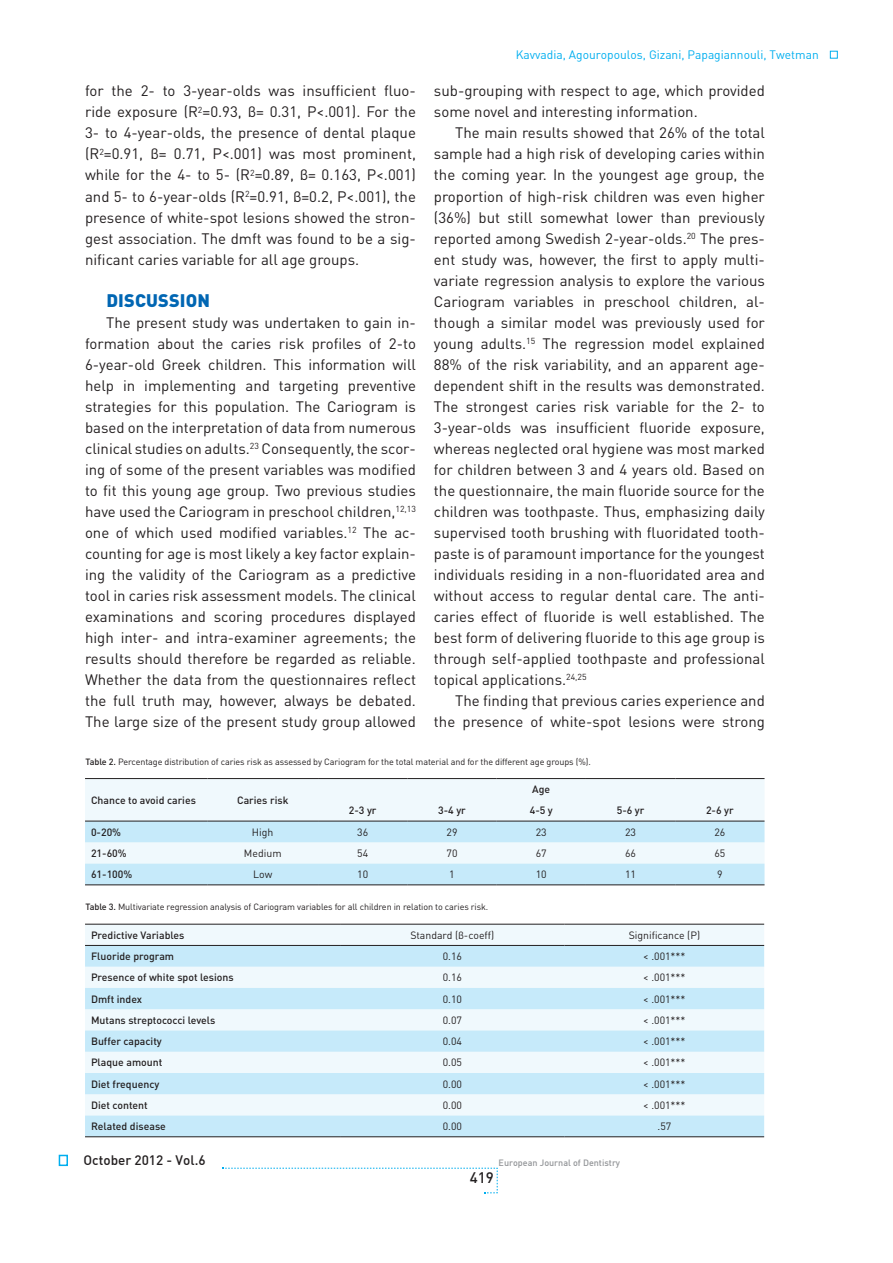
<style>
.page{position:relative;width:893px;height:1263px;background:#fff}
.page>*{position:absolute;margin:0;border:0;box-sizing:border-box;transform-origin:0 0}
.t1{font:900 18px "DIN Pro";letter-spacing:.01em;color:#0166b3}
.t2{font:15px/21px "DIN Pro";color:#231f20;text-align:justify}
.t3{font:15px "Din B Medium";color:#231f20}
.t4{font:13.5px "Din B Medium";color:#231f20}
.t5{font:12px "Din B Regular";color:#00aeef}
.t6{font:500 10.5px "DIN Pro";color:#231f20}
.t7{font:10.5px "DIN Pro";color:#231f20}
.t8{font:9px "DIN Pro";letter-spacing:-.01em;color:#231f20}
.t9{font:9px "Din B Medium";color:#939598}
.s1{font-weight:500}
</style>
<div class="page">
<div style="left:59px;top:1155px;width:9px;height:11px;border:2px solid #00aeef"></div>
<svg style="left:222px;top:1167px;width:276px;height:26px"></svg>
<div style="left:85px;top:779px;width:679px;height:42px;background:#f0f9fd"></div>
<svg style="left:85px;top:822px;width:679px;height:62px"></svg>
<hr style="left:85px;top:821px;width:122px;height:1px;background:#231f20">
<hr style="left:207px;top:821px;width:111px;height:1px;background:#231f20">
<hr style="left:318px;top:821px;width:89px;height:1px;background:#231f20">
<hr style="left:407px;top:821px;width:90px;height:1px;background:#231f20">
<hr style="left:497px;top:821px;width:89px;height:1px;background:#231f20">
<hr style="left:586px;top:821px;width:89px;height:1px;background:#231f20">
<hr style="left:675px;top:821px;width:89px;height:1px;background:#231f20">
<hr style="left:85px;top:778px;width:122px;height:1px;background:#231f20">
<hr style="left:207px;top:778px;width:111px;height:1px;background:#231f20">
<hr style="left:318px;top:778px;width:89px;height:1px;background:#231f20">
<hr style="left:407px;top:778px;width:90px;height:1px;background:#231f20">
<hr style="left:497px;top:778px;width:89px;height:1px;background:#231f20">
<hr style="left:586px;top:778px;width:89px;height:1px;background:#231f20">
<hr style="left:675px;top:778px;width:89px;height:1px;background:#231f20">
<hr style="left:85px;top:884px;width:122px;height:1px;background:#231f20">
<hr style="left:207px;top:884px;width:111px;height:1px;background:#231f20">
<hr style="left:318px;top:884px;width:89px;height:1px;background:#231f20">
<hr style="left:407px;top:884px;width:90px;height:1px;background:#231f20">
<hr style="left:497px;top:884px;width:89px;height:1px;background:#231f20">
<hr style="left:586px;top:884px;width:89px;height:1px;background:#231f20">
<hr style="left:675px;top:884px;width:89px;height:1px;background:#231f20">
<div style="left:85px;top:925px;width:679px;height:20px;background:#f0f9fd"></div>
<svg style="left:85px;top:946px;width:679px;height:190px;fill:#c6eafa"></svg>
<hr style="left:85px;top:945px;width:255px;height:1px;background:#231f20">
<hr style="left:340px;top:945px;width:225px;height:1px;background:#231f20">
<hr style="left:565px;top:945px;width:199px;height:1px;background:#231f20">
<hr style="left:85px;top:924px;width:255px;height:1px;background:#231f20">
<hr style="left:340px;top:924px;width:225px;height:1px;background:#231f20">
<hr style="left:565px;top:924px;width:199px;height:1px;background:#231f20">
<hr style="left:85px;top:1136px;width:255px;height:1px;background:#231f20">
<hr style="left:340px;top:1136px;width:225px;height:1px;background:#231f20">
<hr style="left:565px;top:1136px;width:199px;height:1px;background:#231f20">
<div style="left:830px;top:51px;width:8px;height:8px;border:1px solid #00aeef"></div>
<p class="t2" style="left:85px;top:80px;width:332px">for the 2- to 3-year-olds was insufficient fluo&shy;ride exposure (R<sup>2</sup>=0.93, β= 0.31, P&lt;.001). For the 3- to 4-year-olds, the presence of dental plaque (R<sup>2</sup>=0.91, β= 0.71, P&lt;.001) was most prominent, while for the 4- to 5- (R<sup>2</sup>=0.89, β= 0.163, P&lt;.001) and 5- to 6-year-olds (R<sup>2</sup>=0.91, β=0.2, P&lt;.001), the presence of white-spot lesions showed the stron&shy;gest association. The dmft was found to be a sig&shy;nificant caries variable for all age groups.</p>
<p class="t1" style="left:106px;top:288px;width:105px">DISCUSSION</p>
<p class="t2" style="left:85px;top:312px;width:332px;text-indent:21px">The present study was undertaken to gain in&shy;formation about the caries risk profiles of 2-to 6-year-old Greek children. This information will help in implementing and targeting preventive strategies for this population. The Cariogram is based on the interpretation of data from numerous clinical studies on adults.<sup>23</sup> Consequently, the scor&shy;ing of some of the present variables was modified to fit this young age group. Two previous studies have used the Cariogram in preschool children,<sup>12,13 </sup>one of which used modified variables.<sup>12</sup> The ac&shy;counting for age is most likely a key factor explain&shy;ing the validity of the Cariogram as a predictive tool in caries risk assessment models. The clinical examinations and scoring procedures displayed high inter- and intra-examiner agreements; the results should therefore be regarded as reliable.<br>Whether the data from the questionnaires reflect the full truth may, however, always be debated.<br>The large size of the present study group allowed</p>
<p class="t5" style="left:516px;top:47px;width:304px">Kavvadia, Agouropoulos, Gizani, Papagiannouli, Twetman</p>
<p class="t2" style="left:434px;top:80px;width:332px">sub-grouping with respect to age, which provided some novel and interesting information.</p>
<p class="t2" style="left:434px;top:122px;width:332px;text-indent:21px">The main results showed that 26% of the total sample had a high risk of developing caries within the coming year. In the youngest age group, the proportion of high-risk children was even higher (36%) but still somewhat lower than previously reported among Swedish 2-year-olds.<sup>20</sup> The pres&shy;ent study was, however, the first to apply multi&shy;variate regression analysis to explore the various Cariogram variables in preschool children, al&shy;though a similar model was previously used for young adults.<sup>15</sup> The regression model explained 88% of the risk variability, and an apparent age&shy;dependent shift in the results was demonstrated.<br>The strongest caries risk variable for the 2- to 3-year-olds was insufficient fluoride exposure, whereas neglected oral hygiene was most marked for children between 3 and 4 years old. Based on the questionnaire, the main fluoride source for the children was toothpaste. Thus, emphasizing daily supervised tooth brushing with fluoridated tooth&shy;paste is of paramount importance for the youngest individuals residing in a non-fluoridated area and without access to regular dental care. The anti&shy;caries effect of fluoride is well established. The best form of delivering fluoride to this age group is through self-applied toothpaste and professional topical applications.<sup>24,25</sup></p>
<p class="t2" style="left:434px;top:689px;width:332px;text-align:right">The finding that previous caries experience and the presence of white-spot lesions were strong</p>
<p class="t8" style="left:86px;top:755px;width:507px"><span class="s1">Table 2.</span> Percentage distribution of caries risk as assessed by Cariogram for the total material and for the different age groups (%).</p>
<p class="t6" style="left:91px;top:793px;width:106px">Chance to avoid caries</p>
<p class="t6" style="left:237px;top:793px;width:53px">Caries risk</p>
<p class="t6" style="left:532px;top:782px;width:19px">Age</p>
<p class="t6" style="left:349px;top:803px;width:29px">2-3 yr</p>
<p class="t6" style="left:438px;top:803px;width:29px">3-4 yr</p>
<p class="t6" style="left:530px;top:803px;width:25px">4-5 y</p>
<p class="t6" style="left:617px;top:803px;width:29px">5-6 yr</p>
<p class="t6" style="left:706px;top:803px;width:29px">2-6 yr</p>
<p class="t6" style="left:91px;top:825px;width:32px">0-20%</p>
<p class="t7" style="left:252px;top:825px;width:23px">High</p>
<p class="t7" style="left:357px;top:825px;width:12px">36</p>
<p class="t7" style="left:446px;top:825px;width:12px">29</p>
<p class="t7" style="left:536px;top:825px;width:12px">23</p>
<p class="t7" style="left:625px;top:825px;width:12px">23</p>
<p class="t7" style="left:714px;top:825px;width:12px">26</p>
<p class="t6" style="left:91px;top:846px;width:37px">21-60%</p>
<p class="t7" style="left:244px;top:846px;width:39px">Medium</p>
<p class="t7" style="left:357px;top:846px;width:12px">54</p>
<p class="t7" style="left:446px;top:846px;width:12px">70</p>
<p class="t7" style="left:536px;top:846px;width:12px">67</p>
<p class="t7" style="left:625px;top:846px;width:12px">66</p>
<p class="t7" style="left:714px;top:846px;width:12px">65</p>
<p class="t6" style="left:91px;top:867px;width:43px">61-100%</p>
<p class="t7" style="left:253px;top:867px;width:21px">Low</p>
<p class="t7" style="left:357px;top:867px;width:12px">10</p>
<p class="t7" style="left:449px;top:867px;width:7px">1</p>
<p class="t7" style="left:536px;top:867px;width:12px">10</p>
<p class="t7" style="left:625px;top:867px;width:12px">11</p>
<p class="t7" style="left:717px;top:867px;width:7px">9</p>
<p class="t8" style="left:86px;top:901px;width:404px"><span class="s1">Table 3.</span> Multivariate regression analysis of Cariogram variables for all children in relation to caries risk.</p>
<p class="t6" style="left:91px;top:928px;width:95px">Predictive Variables</p>
<p class="t7" style="left:410px;top:928px;width:85px">Standard (β-coeff)</p>
<p class="t7" style="left:629px;top:928px;width:73px">Significance (P)</p>
<p class="t6" style="left:91px;top:949px;width:85px">Fluoride program</p>
<p class="t7" style="left:443px;top:949px;width:21px">0.16</p>
<p class="t7" style="left:643px;top:949px;width:44px">&lt; .001***</p>
<p class="t6" style="left:91px;top:970px;width:144px">Presence of white spot lesions</p>
<p class="t7" style="left:443px;top:970px;width:21px">0.16</p>
<p class="t7" style="left:643px;top:970px;width:44px">&lt; .001***</p>
<p class="t6" style="left:91px;top:992px;width:53px">Dmft index</p>
<p class="t7" style="left:443px;top:992px;width:21px">0.10</p>
<p class="t7" style="left:643px;top:992px;width:44px">&lt; .001***</p>
<p class="t6" style="left:91px;top:1013px;width:126px">Mutans streptococci levels</p>
<p class="t7" style="left:443px;top:1013px;width:21px">0.07</p>
<p class="t7" style="left:643px;top:1013px;width:44px">&lt; .001***</p>
<p class="t6" style="left:91px;top:1034px;width:72px">Buffer capacity</p>
<p class="t7" style="left:443px;top:1034px;width:21px">0.04</p>
<p class="t7" style="left:643px;top:1034px;width:44px">&lt; .001***</p>
<p class="t6" style="left:91px;top:1055px;width:73px">Plaque amount</p>
<p class="t7" style="left:443px;top:1055px;width:21px">0.05</p>
<p class="t7" style="left:643px;top:1055px;width:44px">&lt; .001***</p>
<p class="t6" style="left:91px;top:1077px;width:70px">Diet frequency</p>
<p class="t7" style="left:443px;top:1077px;width:21px">0.00</p>
<p class="t7" style="left:643px;top:1077px;width:44px">&lt; .001***</p>
<p class="t6" style="left:91px;top:1098px;width:58px">Diet content</p>
<p class="t7" style="left:443px;top:1098px;width:21px">0.00</p>
<p class="t7" style="left:643px;top:1098px;width:44px">&lt; .001***</p>
<p class="t6" style="left:91px;top:1119px;width:76px">Related disease</p>
<p class="t7" style="left:443px;top:1119px;width:21px">0.00</p>
<p class="t7" style="left:657px;top:1119px;width:15px">.57</p>
<p class="t4" style="left:84px;top:1152px;width:124px">October 2012 - Vol.6</p>
<p class="t9" style="left:499px;top:1157px;width:123px">European Journal of Dentistry</p>
<p class="t3" style="left:470px;top:1168px;width:25px">419</p>
</div>
